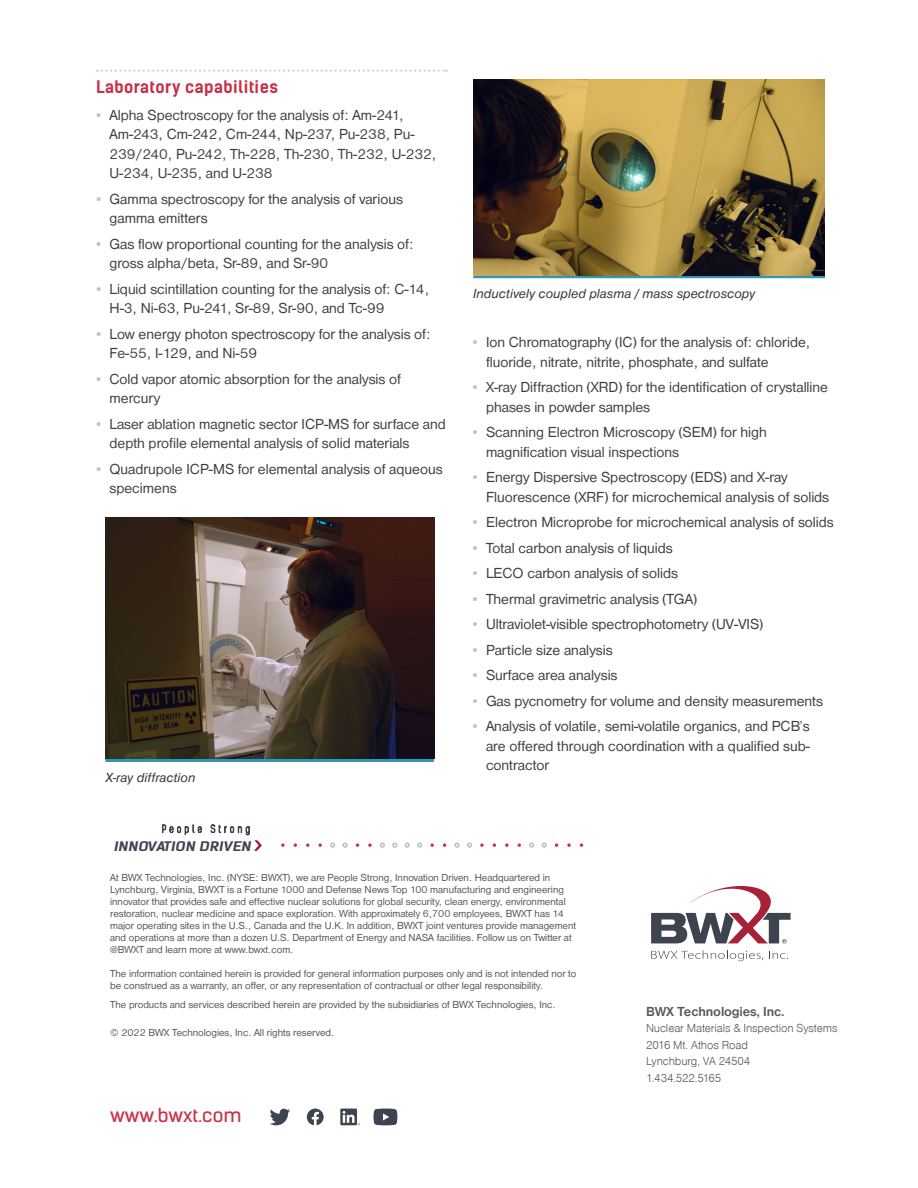
<style>
.page{position:relative;width:918px;height:1188px;background:#fff}
.page>*{position:absolute;margin:0;border:0;box-sizing:border-box;transform-origin:0 0}
.t1{font:18px "Kelson Sans";color:#ca3246;scale:1.1 1}
.Sub_headers{font:700 16.5px "Kelson Sans";letter-spacing:.025em;color:#c73047}
.t2{font:15px/19.5px "Nimbus San D";color:#3e3e3f}
.Caption_9_11__I{font:italic 13.5px "Nimbus San D";color:#3e3e3f}
.Web_Address_9_10__B{font:700 13.5px "Nimbus San D";letter-spacing:-.01em;color:#57585a}
.t3{font:italic 700 12.6px "Kelson Sans";color:#3e444f;scale:1.26 1}
.Web_Address_9_10__B-2{font:12px "Nimbus San D Ligh";letter-spacing:-.01em;color:#57585a}
.Boilerplate{font:10.5px/12px "Nimbus San D";color:#54555a}
.s1{font-family:"Haettenschweiler";color:#bcbdc0}
</style>
<div class="page">
<svg style="left:97px;top:70px;width:350px;height:2px"></svg>
<hr style="left:105px;top:759px;width:329px;height:3px;background:#3297b0">
<hr style="left:473px;top:275px;width:352px;height:3px;background:#3297b0">
<img style="left:473px;top:79px;width:352px;height:197px">
<img style="left:105px;top:517px;width:329px;height:242px">
<svg style="left:294px;top:843px;width:3px;height:4px"></svg>
<svg style="left:318px;top:843px;width:4px;height:4px"></svg>
<svg style="left:343px;top:843px;width:5px;height:5px"></svg>
<svg style="left:368px;top:843px;width:4px;height:4px"></svg>
<svg style="left:392px;top:843px;width:5px;height:5px"></svg>
<svg style="left:417px;top:843px;width:5px;height:5px"></svg>
<svg style="left:443px;top:843px;width:3px;height:4px"></svg>
<svg style="left:467px;top:843px;width:5px;height:5px"></svg>
<svg style="left:493px;top:843px;width:3px;height:4px"></svg>
<svg style="left:518px;top:843px;width:3px;height:4px"></svg>
<svg style="left:281px;top:843px;width:4px;height:4px"></svg>
<svg style="left:306px;top:843px;width:3px;height:4px"></svg>
<svg style="left:330px;top:843px;width:5px;height:5px"></svg>
<svg style="left:356px;top:843px;width:3px;height:4px"></svg>
<svg style="left:380px;top:843px;width:5px;height:5px"></svg>
<svg style="left:405px;top:843px;width:5px;height:5px"></svg>
<svg style="left:430px;top:843px;width:4px;height:4px"></svg>
<svg style="left:454px;top:843px;width:6px;height:5px"></svg>
<svg style="left:480px;top:843px;width:4px;height:4px"></svg>
<svg style="left:505px;top:843px;width:4px;height:4px"></svg>
<svg style="left:542px;top:843px;width:5px;height:5px"></svg>
<svg style="left:529px;top:843px;width:5px;height:5px"></svg>
<svg style="left:651px;top:950px;width:112px;height:11px"></svg>
<svg style="left:769px;top:951px;width:19px;height:8px"></svg>
<svg style="left:651px;top:886px;width:140px;height:58px"></svg>
<svg style="left:162px;top:824px;width:40px;height:11px"></svg>
<svg style="left:211px;top:824px;width:51px;height:27px"></svg>
<svg style="left:567px;top:843px;width:4px;height:4px"></svg>
<svg style="left:555px;top:843px;width:3px;height:4px"></svg>
<svg style="left:580px;top:843px;width:3px;height:4px"></svg>
<svg style="left:270px;top:1109px;width:20px;height:16px"></svg>
<svg style="left:374px;top:1109px;width:23px;height:16px"></svg>
<svg style="left:340px;top:1109px;width:20px;height:16px"></svg>
<svg style="left:307px;top:1109px;width:17px;height:16px"></svg>
<p class="Sub_headers" style="left:96px;top:77px;width:183px">Laboratory capabilities</p>
<p class="t2" style="left:110px;top:105px;width:328px;text-indent:-14px"><span class="s1">▪</span> Alpha Spectroscopy for the analysis of: Am-241, Am-243, Cm-242, Cm-244, Np-237, Pu-238, Pu-239/240, Pu-242, Th-228, Th-230, Th-232, U-232, U-234, U-235, and U-238</p>
<p class="t2" style="left:110px;top:189px;width:295px;text-indent:-14px"><span class="s1">▪</span> Gamma spectroscopy for the analysis of various gamma emitters</p>
<p class="t2" style="left:110px;top:234px;width:306px;text-indent:-14px"><span class="s1">▪</span> Gas flow proportional counting for the analysis of: gross alpha/beta, Sr-89, and Sr-90</p>
<p class="t2" style="left:110px;top:279px;width:321px;text-indent:-14px"><span class="s1">▪</span> Liquid scintillation counting for the analysis of: C-14,<br>H-3, Ni-63, Pu-241, Sr-89, Sr-90, and Tc-99</p>
<p class="t2" style="left:110px;top:324px;width:323px;text-indent:-14px"><span class="s1">▪</span> Low energy photon spectroscopy for the analysis of:<br>Fe-55, I-129, and Ni-59</p>
<p class="t2" style="left:110px;top:369px;width:293px;text-indent:-14px"><span class="s1">▪</span> Cold vapor atomic absorption for the analysis of mercury</p>
<p class="t2" style="left:110px;top:414px;width:338px;text-indent:-14px"><span class="s1">▪</span> Laser ablation magnetic sector ICP-MS for surface and depth profile elemental analysis of solid materials</p>
<p class="t2" style="left:110px;top:459px;width:335px;text-indent:-14px"><span class="s1">▪</span> Quadrupole ICP-MS for elemental analysis of aqueous specimens</p>
<p class="Caption_9_11__I" style="left:105px;top:770px;width:91px">X-ray diffraction</p>
<p class="t3" style="left:113px;top:838px;width:113px">INNOVATION DRIVEN</p>
<p class="Caption_9_11__I" style="left:473px;top:286px;width:283px">Inductively coupled plasma / mass spectroscopy</p>
<p class="t2" style="left:486px;top:333px;width:326px;text-indent:-14px"><span class="s1">▪</span> Ion Chromatography (IC) for the analysis of: chloride, fluoride, nitrate, nitrite, phosphate, and sulfate</p>
<p class="t2" style="left:486px;top:378px;width:344px;text-indent:-14px"><span class="s1">▪</span> X-ray Diffraction (XRD) for the identification of crystalline phases in powder samples</p>
<p class="t2" style="left:486px;top:423px;width:282px;text-indent:-14px"><span class="s1">▪</span> Scanning Electron Microscopy (SEM) for high magnification visual inspections</p>
<p class="t2" style="left:486px;top:468px;width:345px;text-indent:-14px"><span class="s1">▪</span> Energy Dispersive Spectroscopy (EDS) and X-ray<br>Fluorescence (XRF) for microchemical analysis of solids</p>
<p class="t2" style="left:472px;top:513px;width:363px"><span class="s1">▪</span> Electron Microprobe for microchemical analysis of solids</p>
<p class="t2" style="left:472px;top:538px;width:202px"><span class="s1">▪</span> Total carbon analysis of liquids</p>
<p class="t2" style="left:472px;top:564px;width:207px"><span class="s1">▪</span> LECO carbon analysis of solids</p>
<p class="t2" style="left:472px;top:589px;width:226px"><span class="s1">▪</span> Thermal gravimetric analysis (TGA)</p>
<p class="t2" style="left:472px;top:615px;width:292px"><span class="s1">▪</span> Ultraviolet-visible spectrophotometry (UV-VIS)</p>
<p class="t2" style="left:472px;top:640px;width:142px"><span class="s1">▪</span> Particle size analysis</p>
<p class="t2" style="left:472px;top:666px;width:147px"><span class="s1">▪</span> Surface area analysis</p>
<p class="t2" style="left:472px;top:691px;width:352px"><span class="s1">▪</span> Gas pycnometry for volume and density measurements</p>
<p class="t2" style="left:486px;top:717px;width:325px;text-align:justify;text-indent:-14px"><span class="s1">▪</span> Analysis of volatile, semi-volatile organics, and PCB’s are offered through coordination with a qualified sub&shy;contractor</p>
<p class="Boilerplate" style="left:110px;top:872px;width:468px">At BWX Technologies, Inc. (NYSE: BWXT), we are People Strong, Innovation Driven. Headquartered in Lynchburg, Virginia, BWXT is a Fortune 1000 and Defense News Top 100 manufacturing and engineering innovator that provides safe and effective nuclear solutions for global security, clean energy, environmental restoration, nuclear medicine and space exploration. With approximately 6,700 employees, BWXT has 14 major operating sites in the U.S., Canada and the U.K. In addition, BWXT joint ventures provide management and operations at more than a dozen U.S. Department of Energy and NASA facilities. Follow us on Twitter at @BWXT and learn more at www.bwxt.com.</p>
<p class="Boilerplate" style="left:110px;top:968px;width:468px">The information contained herein is provided for general information purposes only and is not intended nor to be construed as a warranty, an offer, or any representation of contractual or other legal responsibility.</p>
<p class="Boilerplate" style="left:110px;top:999px;width:447px">The products and services described herein are provided by the subsidiaries of BWX Technologies, Inc.</p>
<p class="Boilerplate" style="left:110px;top:1026px;width:226px">© 2022 BWX Technologies, Inc. All rights reserved.</p>
<p class="t1" style="left:110px;top:1104px;width:121px">www.bwxt.com</p>
<p class="Web_Address_9_10__B" style="left:646px;top:1004px;width:140px">BWX Technologies, Inc.</p>
<p class="Web_Address_9_10__B-2" style="left:646px;top:1022px;width:193px">Nuclear Materials &amp; Inspection Systems</p>
<p class="Web_Address_9_10__B-2" style="left:646px;top:1038px;width:103px">2016 Mt. Athos Road</p>
<p class="Web_Address_9_10__B-2" style="left:646px;top:1055px;width:106px">Lynchburg, VA 24504</p>
<p class="Web_Address_9_10__B-2" style="left:646px;top:1071px;width:77px">1.434.522.5165</p>
</div>
